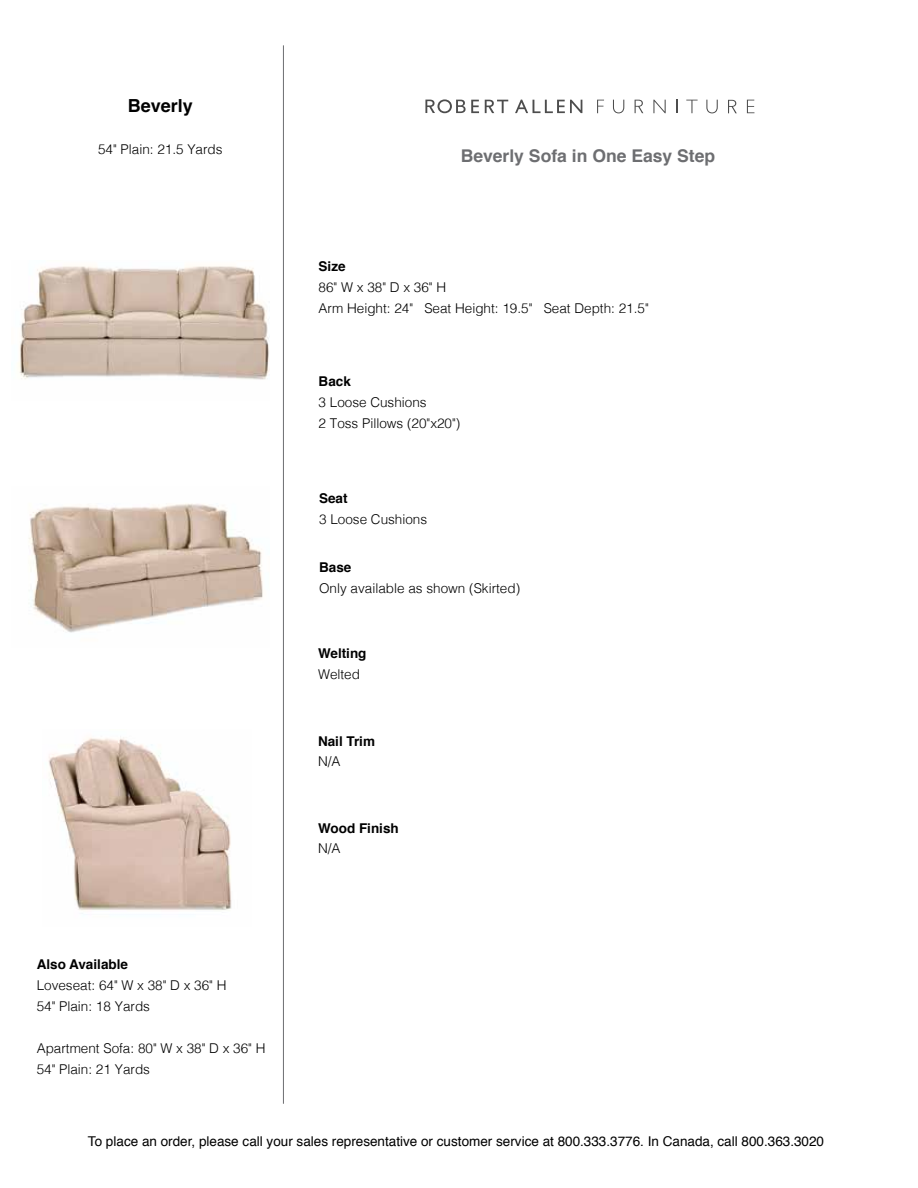
<style>
.page{position:relative;width:918px;height:1188px;background:#fff}
.page>*{position:absolute;margin:0;border:0;box-sizing:border-box;transform-origin:0 0}
.t1{font:700 18px "Helvetica";color:#000}
.t2{font:700 17.55px "Helvetica";color:#6d6e71}
.t3{font:300 13.5px/21px "Helvetica";color:#000}
.t4{font:13.5px "Helvetica";color:#000}
.t5{font:700 13.5px "Helvetica";color:#000}
</style>
<div class="page">
<hr style="left:283px;top:45px;width:1px;height:1059px;background:#6d6e71">
<svg style="left:515px;top:100px;width:67px;height:13px"></svg>
<svg style="left:485px;top:100px;width:23px;height:13px"></svg>
<svg style="left:425px;top:99px;width:54px;height:14px"></svg>
<svg style="left:597px;top:100px;width:7px;height:13px"></svg>
<svg style="left:613px;top:100px;width:11px;height:13px"></svg>
<svg style="left:653px;top:100px;width:13px;height:13px"></svg>
<svg style="left:676px;top:100px;width:1px;height:13px"></svg>
<svg style="left:686px;top:100px;width:12px;height:13px"></svg>
<svg style="left:706px;top:100px;width:12px;height:13px"></svg>
<svg style="left:747px;top:100px;width:7px;height:13px"></svg>
<svg style="left:728px;top:100px;width:9px;height:13px"></svg>
<svg style="left:635px;top:100px;width:8px;height:13px"></svg>
<img style="left:29px;top:503px;width:234px;height:130px">
<img style="left:18px;top:266px;width:252px;height:114px">
<img style="left:48px;top:737px;width:184px;height:177px">
<h1 class="t1" style="left:128px;top:91px;width:67px">Beverly</h1>
<p class="t3" style="left:98px;top:138px;width:126px">54" Plain: 21.5 Yards</p>
<p class="t5" style="left:37px;top:953px;width:93px">Also Available</p>
<p class="t3" style="left:37px;top:973px;width:191px">Loveseat: 64" W x 38" D x 36" H<br>54" Plain: 18 Yards</p>
<p class="t3" style="left:37px;top:1036px;width:230px">Apartment Sofa: 80" W x 38" D x 36" H<br>54" Plain: 21 Yards</p>
<p class="t2" style="left:461px;top:142px;width:256px">Beverly Sofa in One Easy Step</p>
<p class="t5" style="left:319px;top:255px;width:29px">Size</p>
<p class="t3" style="left:319px;top:276px;width:332px">86" W x 38" D x 36" H<br>Arm Height: 24" Seat Height: 19.5" Seat Depth: 21.5"</p>
<p class="t5" style="left:319px;top:370px;width:34px">Back</p>
<p class="t3" style="left:319px;top:391px;width:143px">3 Loose Cushions<br>2 Toss Pillows (20"x20")</p>
<p class="t5" style="left:319px;top:487px;width:30px">Seat</p>
<p class="t3" style="left:319px;top:507px;width:110px">3 Loose Cushions</p>
<p class="t5" style="left:319px;top:557px;width:34px">Base</p>
<p class="t3" style="left:319px;top:577px;width:203px">Only available as shown (Skirted)</p>
<p class="t5" style="left:318px;top:643px;width:50px">Welting</p>
<p class="t3" style="left:318px;top:663px;width:44px">Welted</p>
<p class="t5" style="left:318px;top:731px;width:59px">Nail Trim</p>
<p class="t3" style="left:318px;top:749px;width:24px">N/A</p>
<p class="t5" style="left:318px;top:818px;width:82px">Wood Finish</p>
<p class="t3" style="left:318px;top:836px;width:24px">N/A</p>
<p class="t4" style="left:88px;top:1131px;width:738px">To place an order, please call your sales representative or customer service at 800.333.3776. In Canada, call 800.363.3020</p>
</div>
